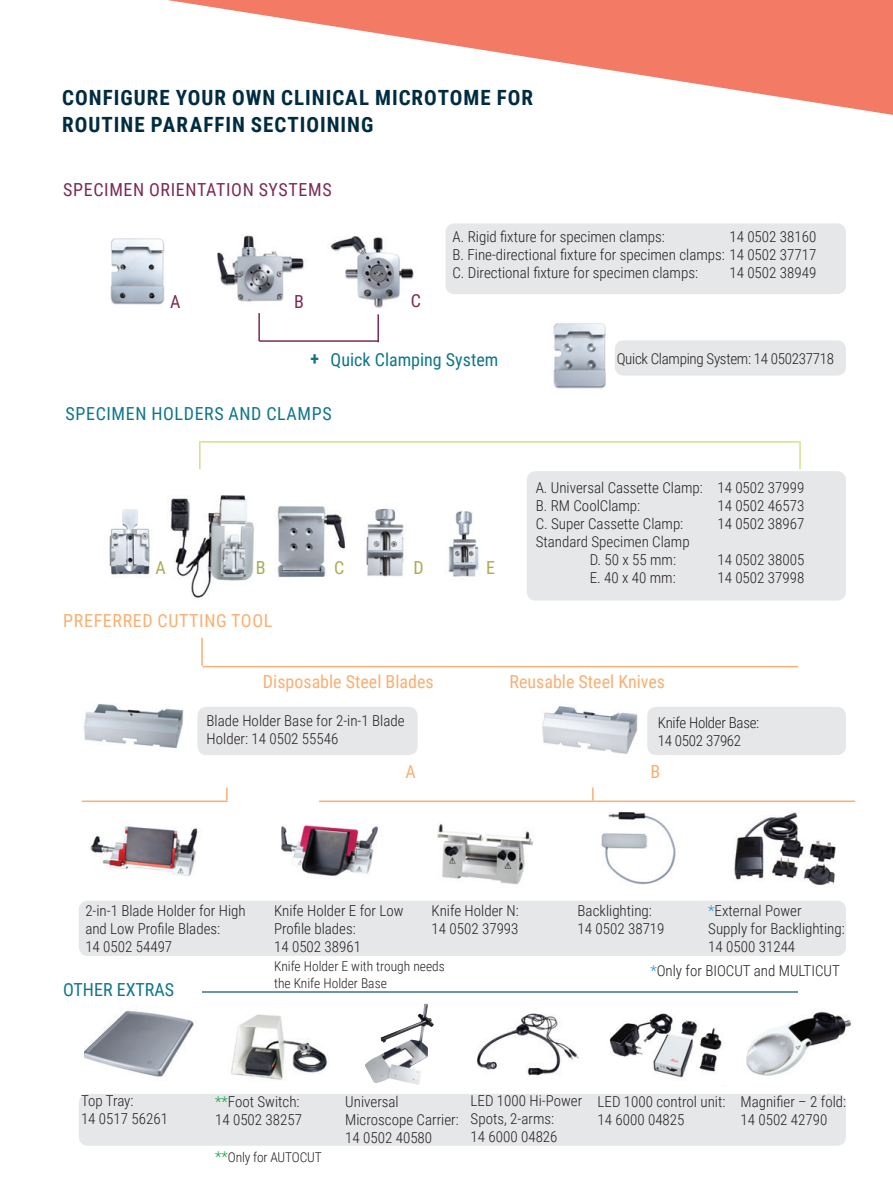
<style>
.page{position:relative;width:893px;height:1191px;background:#fff}
.page>*{position:absolute;margin:0;border:0;box-sizing:border-box;transform-origin:0 0}
.t1{font:700 21px/27px "Roboto Condensed";letter-spacing:.045em;color:#002c41}
.t2{font:18px "Roboto Condensed";color:#faaf70}
.t3{font:18px "Roboto Condensed";color:#0e768a}
.t4{font:18px "Roboto Condensed";letter-spacing:.035em;color:#7b2a56}
.t5{font:18px "Roboto Condensed";letter-spacing:.035em;color:#0e768a}
.t6{font:18px "Roboto Condensed";letter-spacing:.035em;color:#faaf70}
.t7{font:18px "Roboto Condensed";color:#aaab55}
.t8{font:700 18px "Roboto Condensed";color:#0e768a}
.t9{font:300 15px/18px "Roboto Condensed";color:#231f20}
.t10{font:300 15px/18px "Roboto Condensed";letter-spacing:-.02em;color:#231f20}
.t11{font:300 13.5px/16.2px "Roboto Condensed";color:#231f20}
.s1{color:#1b98d2}
.s2{color:#169f49}
.s3{font-size:15px;color:#169f49}
</style>
<div class="page">
<div style="left:79px;top:1093px;width:767px;height:52px;background:#e6e7e9;border-radius:9px"></div>
<div style="left:79px;top:900px;width:767px;height:56px;background:#e6e7e9;border-radius:9px"></div>
<div style="left:527px;top:471px;width:319px;height:129px;background:#e6e7e9;border-radius:9px"></div>
<div style="left:445px;top:223px;width:401px;height:71px;background:#e6e7e9;border-radius:9px"></div>
<div style="left:197px;top:707px;width:221px;height:48px;background:#e6e7e9;border-radius:9px"></div>
<div style="left:647px;top:707px;width:199px;height:48px;background:#e6e7e9;border-radius:9px"></div>
<svg style="left:168px;top:0;width:725px;height:115px"></svg>
<img style="left:110px;top:238px;width:55px;height:67px">
<img style="left:109px;top:509px;width:41px;height:66px">
<img style="left:90px;top:826px;width:108px;height:50px">
<img style="left:231px;top:1014px;width:97px;height:66px">
<img style="left:170px;top:495px;width:84px;height:103px">
<img style="left:217px;top:235px;width:87px;height:67px">
<img style="left:281px;top:824px;width:97px;height:52px">
<img style="left:365px;top:1003px;width:69px;height:81px">
<img style="left:330px;top:236px;width:84px;height:73px">
<img style="left:277px;top:506px;width:68px;height:71px">
<img style="left:542px;top:706px;width:96px;height:48px">
<img style="left:609px;top:1013px;width:113px;height:65px">
<img style="left:366px;top:508px;width:38px;height:69px">
<img style="left:437px;top:824px;width:96px;height:61px">
<img style="left:477px;top:1013px;width:102px;height:63px">
<img style="left:448px;top:511px;width:31px;height:66px">
<img style="left:601px;top:811px;width:75px;height:74px">
<img style="left:747px;top:1011px;width:104px;height:65px">
<img style="left:734px;top:812px;width:101px;height:74px">
<img style="left:553px;top:323px;width:53px;height:66px">
<img style="left:83px;top:704px;width:101px;height:44px">
<img style="left:85px;top:1010px;width:109px;height:67px">
<hr style="left:259px;top:340px;width:120px;height:2px;background:#7b2a56">
<hr style="left:203px;top:666px;width:595px;height:1px;background:#faaf70">
<hr style="left:82px;top:800px;width:146px;height:2px;background:#faaf70">
<hr style="left:319px;top:800px;width:536px;height:2px;background:#faaf70">
<hr style="left:203px;top:991px;width:595px;height:2px;background:#6a96a6">
<hr style="left:201px;top:441px;width:598px;height:2px;background:#d1e28a">
<hr style="left:377px;top:314px;width:2px;height:28px;background:#7b2a56">
<hr style="left:258px;top:313px;width:2px;height:28px;background:#7b2a56">
<hr style="left:199px;top:441px;width:2px;height:28px;background:#d1e28a">
<hr style="left:201px;top:638px;width:2px;height:28px;background:#faaf70">
<svg style="left:226px;top:787px;width:2px;height:13px"></svg>
<svg style="left:592px;top:787px;width:2px;height:13px"></svg>
<hr style="left:799px;top:441px;width:2px;height:28px;background:#d1e28a">
<div style="left:630px;top:340px;width:216px;height:36px;background:#e6e7e9"></div>
<h1 class="t1" style="left:62px;top:84px;width:472px">CONFIGURE YOUR OWN CLINICAL MICROTOME FOR<br>ROUTINE PARAFFIN SECTIOINING</h1>
<p class="t4" style="left:63px;top:177px;width:270px">SPECIMEN ORIENTATION SYSTEMS</p>
<p class="t4" style="left:170px;top:289px;width:12px">A</p>
<p class="t4" style="left:294px;top:289px;width:11px">B</p>
<p class="t4" style="left:411px;top:287px;width:12px">C</p>
<p class="t9" style="left:452px;top:227px;width:365px">A. Rigid fixture for specimen clamps:<br>B. Fine-directional fixture for specimen clamps: 14 0502 37717<br>C. Directional fixture for specimen clamps:</p>
<p class="t9" style="left:729px;top:227px;width:88px">14 0502 38160</p>
<p class="t9" style="left:729px;top:263px;width:88px">14 0502 38949</p>
<p class="t8" style="left:310px;top:346px;width:10px">+</p>
<p class="t3" style="left:331px;top:347px;width:169px">Quick Clamping System</p>
<p class="t5" style="left:66px;top:401px;width:268px">SPECIMEN HOLDERS AND CLAMPS</p>
<p class="t7" style="left:155px;top:555px;width:12px">A</p>
<p class="t7" style="left:256px;top:555px;width:11px">B</p>
<p class="t7" style="left:334px;top:555px;width:12px">C</p>
<p class="t7" style="left:413px;top:555px;width:12px">D</p>
<p class="t7" style="left:486px;top:555px;width:10px">E</p>
<p class="t6" style="left:63px;top:608px;width:211px">PREFERRED CUTTING TOOL</p>
<p class="t10" style="left:617px;top:349px;width:219px">Quick Clamping System: 14 050237718</p>
<p class="t9" style="left:536px;top:478px;width:169px">A. Universal Cassette Clamp:</p>
<p class="t9" style="left:536px;top:496px;width:106px">B. RM CoolClamp:</p>
<p class="t9" style="left:536px;top:514px;width:149px">C. Super Cassette Clamp:</p>
<p class="t9" style="left:536px;top:532px;width:156px">Standard Specimen Clamp</p>
<p class="t9" style="left:590px;top:550px;width:88px">D. 50 x 55 mm:</p>
<p class="t9" style="left:590px;top:568px;width:88px">E. 40 x 40 mm:</p>
<p class="t9" style="left:717px;top:478px;width:88px;text-align:justify">14 0502 37999<br>14 0502 46573<br>14 0502 38967</p>
<p class="t9" style="left:717px;top:550px;width:88px">14 0502 38005<br>14 0502 37998</p>
<p class="t2" style="left:263px;top:669px;width:172px">Disposable Steel Blades</p>
<p class="t2" style="left:510px;top:669px;width:157px">Reusable Steel Knives</p>
<p class="t9" style="left:207px;top:710px;width:199px">Blade Holder Base for 2-in-1 Blade<br>Holder: 14 0502 55546</p>
<p class="t10" style="left:658px;top:713px;width:103px">Knife Holder Base:<br>14 0502 37962</p>
<p class="t2" style="left:405px;top:759px;width:12px">A</p>
<p class="t2" style="left:650px;top:759px;width:11px">B</p>
<p class="t9" style="left:85px;top:901px;width:162px">2-in-1 Blade Holder for High and Low Profile Blades:<br>14 0502 54497</p>
<p class="t9" style="left:274px;top:901px;width:131px">Knife Holder E for Low<br>Profile blades:<br>14 0502 38961</p>
<p class="t11" style="left:274px;top:958px;width:172px">Knife Holder E with trough needs the Knife Holder Base</p>
<p class="t9" style="left:432px;top:901px;width:89px">Knife Holder N:<br>14 0502 37993</p>
<p class="t9" style="left:708px;top:901px;width:138px"><span class="s1">*</span>External Power<br>Supply for Backlighting:<br>14 0500 31244</p>
<p class="t9" style="left:578px;top:901px;width:88px">Backlighting:<br>14 0502 38719</p>
<p class="t9" style="left:650px;top:961px;width:191px"><span class="s1">*</span>Only for BIOCUT and MULTICUT</p>
<p class="t3" style="left:63px;top:977px;width:113px">OTHER EXTRAS</p>
<p class="t9" style="left:81px;top:1091px;width:88px">Top Tray:<br>14 0517 56261</p>
<p class="t9" style="left:215px;top:1092px;width:88px"><span class="s2">**</span>Foot Switch:<br>14 0502 38257</p>
<p class="t11" style="left:215px;top:1148px;width:108px"><span class="s3">**</span>Only for AUTOCUT</p>
<p class="t9" style="left:345px;top:1092px;width:115px">Universal<br>Microscope Carrier:<br>14 0502 40580</p>
<p class="t9" style="left:598px;top:1092px;width:129px">LED 1000 control unit:<br>14 6000 04825</p>
<p class="t9" style="left:740px;top:1092px;width:107px">Magnifier – 2 fold:<br>14 0502 42790</p>
<p class="t9" style="left:471px;top:1091px;width:113px">LED 1000 Hi-Power<br>Spots, 2-arms:<br>14 6000 04826</p>
</div>
